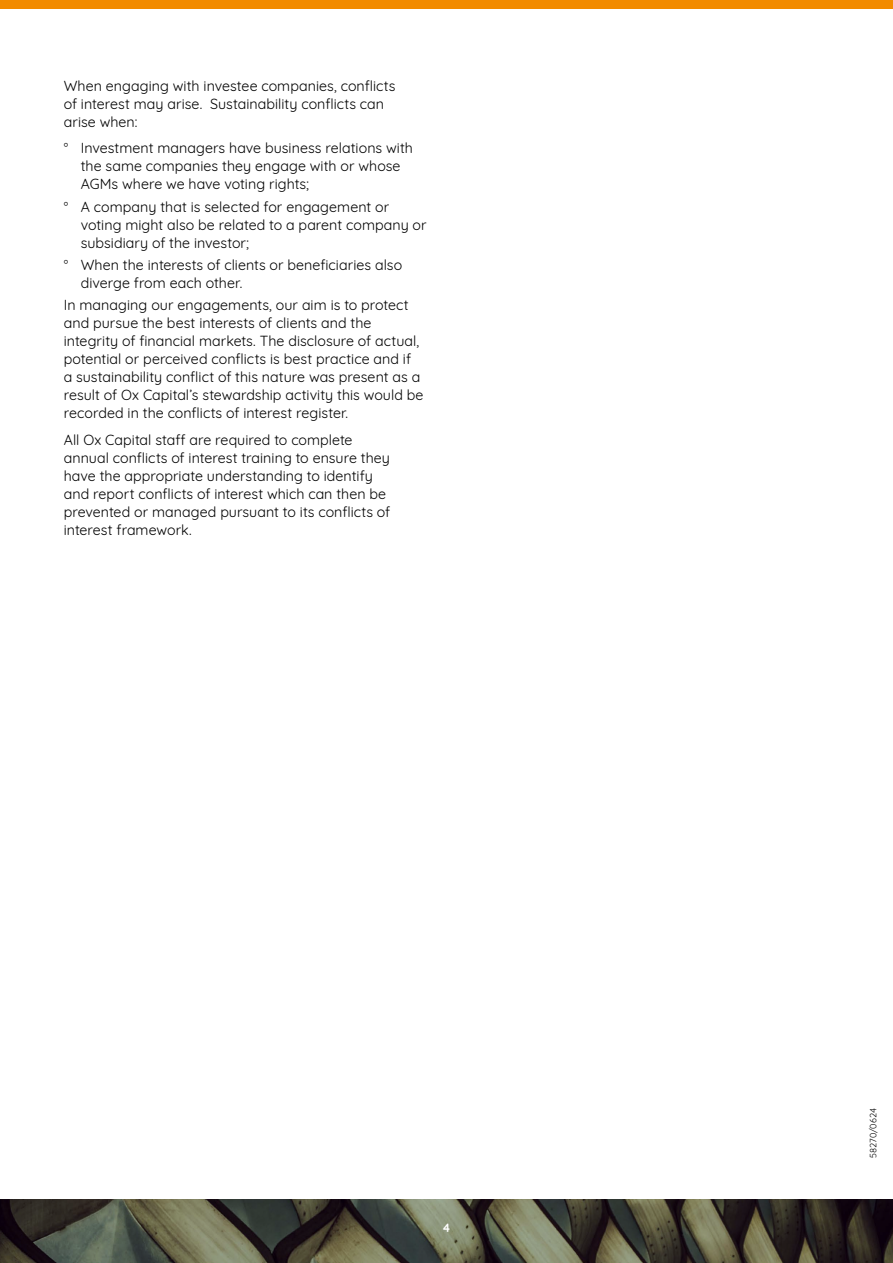
<style>
.page{position:relative;width:893px;height:1263px;background:#fff}
.page>*{position:absolute;margin:0;border:0;box-sizing:border-box;transform-origin:0 0}
.t1{font:14.25px/18px "Quicksand";letter-spacing:.005em;color:#000}
.t2{font:700 12px "Quicksand";color:#fff}
.t3{font:9px "Quicksand";letter-spacing:-.005em;color:#000}
.s1{font-weight:300}
</style>
<div class="page">
<svg style="left:0;top:1199px;width:893px;height:64px"></svg>
<div style="left:0;top:0;width:893px;height:9px;background:#f28b00"></div>
<p class="t1" style="left:64px;top:75px;width:333px">When engaging with investee companies, conflicts of interest may arise. Sustainability conflicts can arise when:</p>
<p class="t1" style="left:81px;top:138px;width:334px;text-indent:-17px"><span class="s1">°</span> Investment managers have business relations with the same companies they engage with or whose<br>AGMs where we have voting rights;</p>
<p class="t1" style="left:81px;top:196px;width:347px;text-indent:-17px"><span class="s1">°</span> A company that is selected for engagement or voting might also be related to a parent company or subsidiary of the investor;</p>
<p class="t1" style="left:81px;top:254px;width:323px;text-indent:-17px"><span class="s1">°</span> When the interests of clients or beneficiaries also diverge from each other.</p>
<p class="t1" style="left:64px;top:295px;width:361px">In managing our engagements, our aim is to protect and pursue the best interests of clients and the integrity of financial markets. The disclosure of actual, potential or perceived conflicts is best practice and if<br>a sustainability conflict of this nature was present as a result of Ox Capital’s stewardship activity this would be recorded in the conflicts of interest register.</p>
<p class="t1" style="left:64px;top:429px;width:328px">All Ox Capital staff are required to complete annual conflicts of interest training to ensure they have the appropriate understanding to identify and report conflicts of interest which can then be prevented or managed pursuant to its conflicts of interest framework.</p>
<p class="t2" style="left:442px;top:1218px;width:10px">4</p>
<p class="t3" style="left:866px;top:1158px;width:51px;rotate:-90deg">58270/0624</p>
</div>
